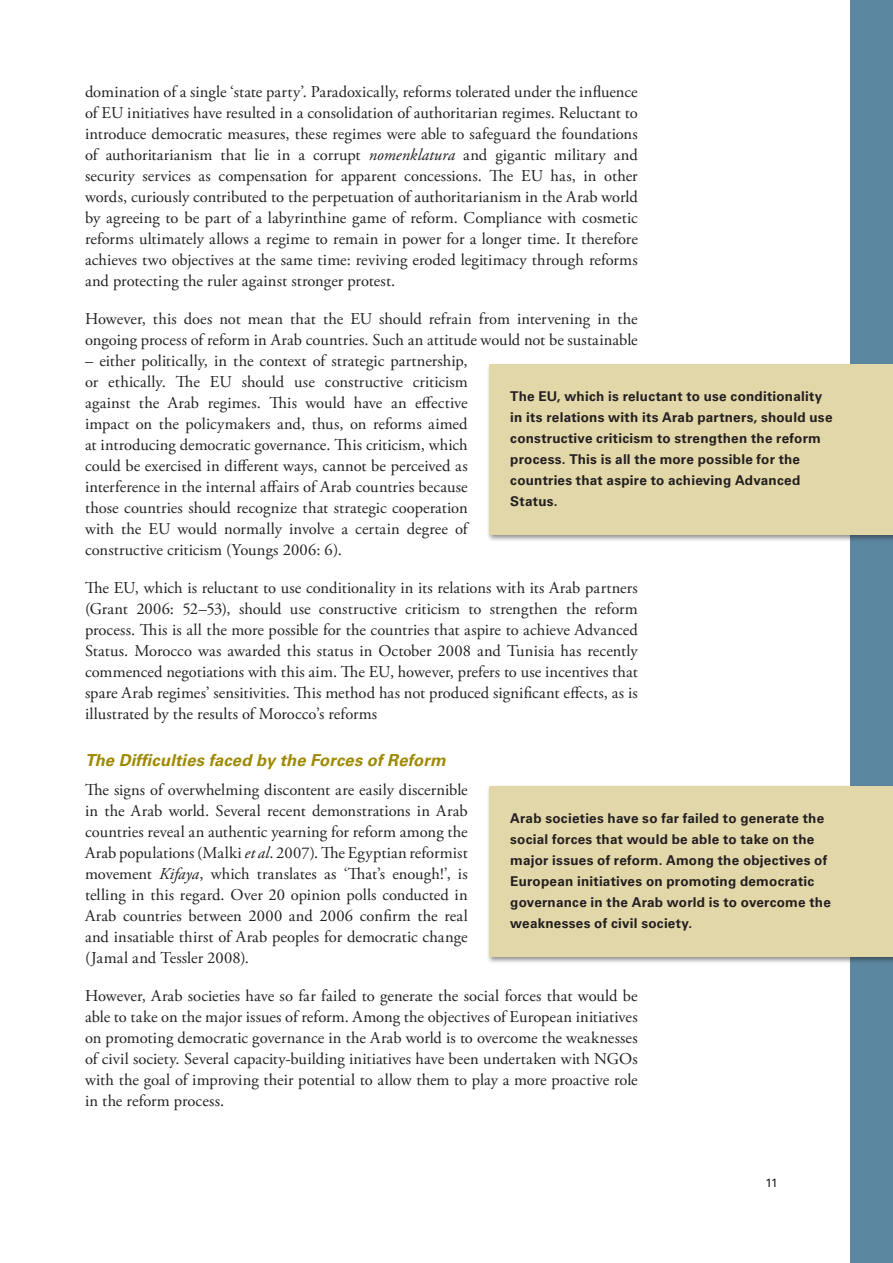
<style>
.page{position:relative;width:893px;height:1263px;background:#fff}
.page>*{position:absolute;margin:0;border:0;box-sizing:border-box;transform-origin:0 0}
.Brödtext{font:16.5px/21px "Adobe Garamond Pro";letter-spacing:.005em;color:#231f20;text-align:justify}
.Underunderrubrik{font:italic 700 16.5px "Univers LT Std";letter-spacing:.01em;color:#9e8900}
.t1{font:700 13.5px/21px "Univers LT Std";letter-spacing:.015em;color:#231f20}
.t2{font:12px "Univers LT Std";color:#231f20}
.s1{font-style:italic}
</style>
<div class="page">
<div style="left:850px;top:0;width:43px;height:1263px;background:#5c87a1"></div>
<div style="left:486px;top:362px;width:407px;height:179px;background:#231f20;opacity:.5"></div>
<div style="left:489px;top:365px;width:404px;height:170px;background:#e2d7a9"></div>
<div style="left:486px;top:784px;width:407px;height:179px;background:#231f20;opacity:.5"></div>
<div style="left:489px;top:787px;width:404px;height:170px;background:#e2d7a9"></div>
<p class="Brödtext" style="left:85px;top:82px;width:554px">domination of a single ‘state party’. Paradoxically, reforms tolerated under the influence of EU initiatives have resulted in a consolidation of authoritarian regimes. Reluctant to introduce democratic measures, these regimes were able to safeguard the foundations of authoritarianism that lie in a corrupt <span class="s1">nomenklatura</span> and gigantic military and security services as compensation for apparent concessions. The EU has, in other words, curiously contributed to the perpetuation of authoritarianism in the Arab world by agreeing to be part of a labyrinthine game of reform. Compliance with cosmetic reforms ultimately allows a regime to remain in power for a longer time. It therefore achieves two objectives at the same time: reviving eroded legitimacy through reforms and protecting the ruler against stronger protest.</p>
<p class="Brödtext" style="left:85px;top:309px;width:554px">However, this does not mean that the EU should refrain from intervening in the ongoing process of reform in Arab countries. Such an attitude would not be sustainable</p>
<p class="Brödtext" style="left:85px;top:351px;width:384px">– either politically, in the context of strategic partnership, or ethically. The EU should use constructive criticism against the Arab regimes. This would have an effective impact on the policymakers and, thus, on reforms aimed at introducing democratic governance. This criticism, which could be exercised in different ways, cannot be perceived as interference in the internal affairs of Arab countries because those countries should recognize that strategic cooperation with the EU would normally involve a certain degree of constructive criticism (Youngs 2006: 6).</p>
<p class="Brödtext" style="left:85px;top:578px;width:554px">The EU, which is reluctant to use conditionality in its relations with its Arab partners (Grant 2006: 52–53), should use constructive criticism to strengthen the reform process. This is all the more possible for the countries that aspire to achieve Advanced Status. Morocco was awarded this status in October 2008 and Tunisia has recently commenced negotiations with this aim. The EU, however, prefers to use incentives that spare Arab regimes’ sensitivities. This method has not produced significant effects, as is illustrated by the results of Morocco’s reforms</p>
<p class="Underunderrubrik" style="left:85px;top:750px;width:362px">The Difficulties faced by the Forces of Reform</p>
<p class="Brödtext" style="left:85px;top:780px;width:384px">The signs of overwhelming discontent are easily discernible in the Arab world. Several recent demonstrations in Arab countries reveal an authentic yearning for reform among the Arab populations (Malki <span class="s1">et al</span>. 2007). The Egyptian reformist movement <span class="s1">Kifaya</span>, which translates as ‘That’s enough!’, is telling in this regard. Over 20 opinion polls conducted in Arab countries between 2000 and 2006 confirm the real and insatiable thirst of Arab peoples for democratic change (Jamal and Tessler 2008).</p>
<p class="Brödtext" style="left:85px;top:986px;width:554px">However, Arab societies have so far failed to generate the social forces that would be able to take on the major issues of reform. Among the objectives of European initiatives on promoting democratic governance in the Arab world is to overcome the weaknesses of civil society. Several capacity-building initiatives have been undertaken with NGOs with the goal of improving their potential to allow them to play a more proactive role in the reform process.</p>
<p class="t1" style="left:510px;top:386px;width:324px">The EU, which is reluctant to use conditionality in its relations with its Arab partners, should use constructive criticism to strengthen the reform process. This is all the more possible for the countries that aspire to achieving Advanced Status.</p>
<p class="t1" style="left:510px;top:808px;width:322px">Arab societies have so far failed to generate the social forces that would be able to take on the major issues of reform. Among the objectives of European initiatives on promoting democratic governance in the Arab world is to overcome the weaknesses of civil society.</p>
<p class="t2" style="left:765px;top:1175px;width:14px">11</p>
</div>
